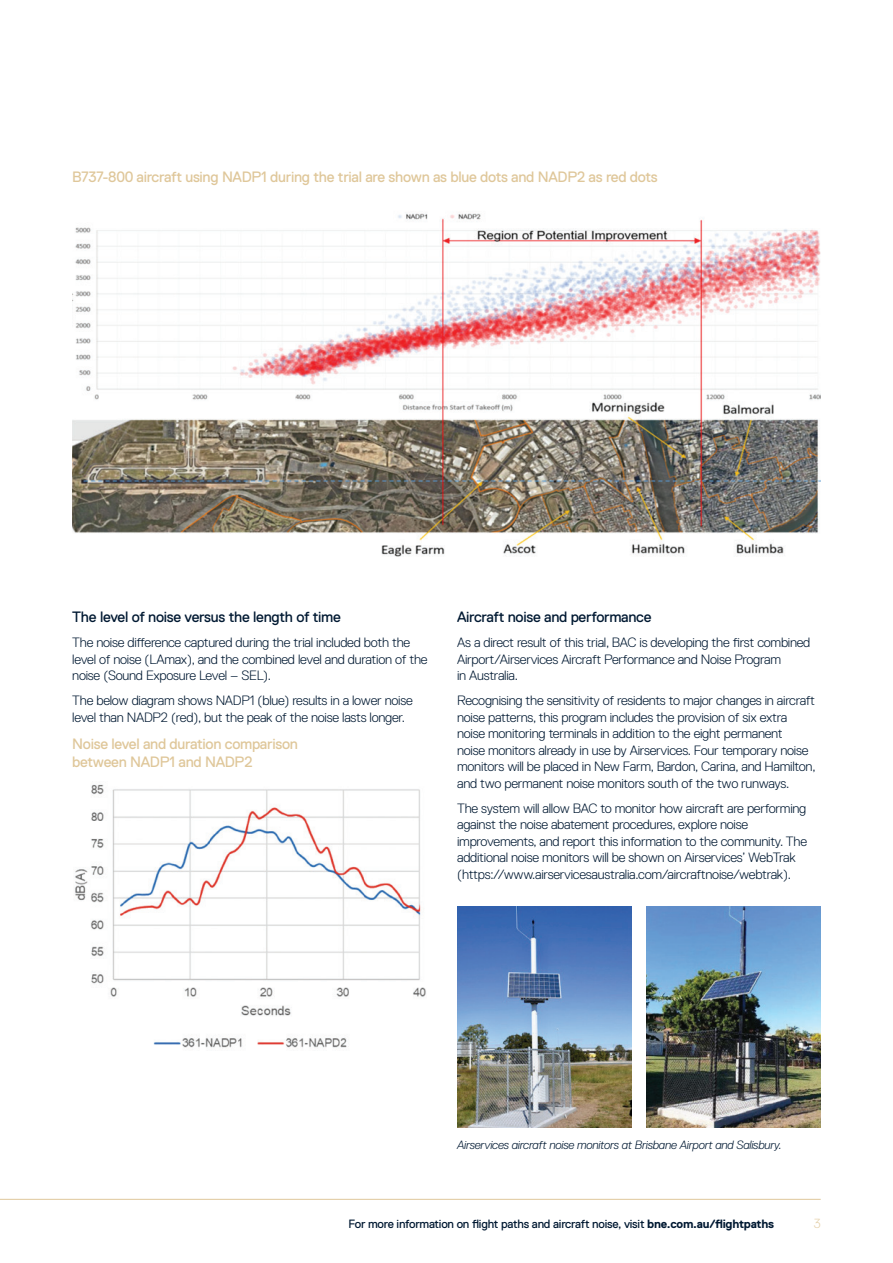
<style>
.page{position:relative;width:893px;height:1263px;background:#fff}
.page>*{position:absolute;margin:0;border:0;box-sizing:border-box;transform-origin:0 0}
.t1{font:15px/18px "Replica Pro";letter-spacing:-.02em;color:#dfc79a}
.t2{font:15px "Replica Pro";letter-spacing:-.02em;color:#001932}
.t3{font:300 13.5px/16.5px "Replica Pro";letter-spacing:-.02em;color:#001932}
.t4{font:300 13.2px "Replica Pro";color:#e5d1ab}
.t5{font:12px "Replica Pro";letter-spacing:-.02em;color:#001932}
.t6{font:italic 300 12px "Replica Pro";letter-spacing:-.02em;color:#001932}
.s1{font-weight:700}
</style>
<div class="page">
<hr style="left:0;top:1199px;width:821px;height:1px;background:#dfc79a">
<img style="left:72px;top:213px;width:749px;height:344px">
<img style="left:75px;top:784px;width:351px;height:264px">
<img style="left:647px;top:907px;width:174px;height:221px">
<img style="left:457px;top:907px;width:174px;height:221px">
<p class="t1" style="left:72px;top:168px;width:587px">B737-800 aircraft using NADP1 during the trial are shown as blue dots and NADP2 as red dots</p>
<p class="t2" style="left:72px;top:609px;width:270px">The level of noise versus the length of time</p>
<p class="t3" style="left:72px;top:634px;width:357px">The noise difference captured during the trial included both the level of noise (LAmax), and the combined level and duration of the noise (Sound Exposure Level – SEL).</p>
<p class="t3" style="left:72px;top:692px;width:342px">The below diagram shows NADP1 (blue) results in a lower noise level than NADP2 (red), but the peak of the noise lasts longer.</p>
<p class="t1" style="left:72px;top:735px;width:227px">Noise level and duration comparison between NADP1 and NADP2</p>
<p class="t2" style="left:457px;top:609px;width:196px">Aircraft noise and performance</p>
<p class="t3" style="left:457px;top:634px;width:355px">As a direct result of this trial, BAC is developing the first combined<br>Airport/Airservices Aircraft Performance and Noise Program<br>in Australia.</p>
<p class="t3" style="left:457px;top:692px;width:360px">Recognising the sensitivity of residents to major changes in aircraft noise patterns, this program includes the provision of six extra noise monitoring terminals in addition to the eight permanent<br>noise monitors already in use by Airservices. Four temporary noise monitors will be placed in New Farm, Bardon, Carina, and Hamilton, and two permanent noise monitors south of the two runways.</p>
<p class="t3" style="left:457px;top:800px;width:351px">The system will allow BAC to monitor how aircraft are performing against the noise abatement procedures, explore noise improvements, and report this information to the community. The additional noise monitors will be shown on Airservices’ WebTrak (https://www.airservicesaustralia.com/aircraftnoise/webtrak).</p>
<p class="t6" style="left:457px;top:1138px;width:326px">Airservices aircraft noise monitors at Brisbane Airport and Salisbury.</p>
<p class="t5" style="left:348px;top:1217px;width:427px">For more information on flight paths and aircraft noise, visit <span class="s1">bne.com.au/flightpaths</span></p>
<p class="t4" style="left:814px;top:1216px;width:8px">3</p>
</div>
